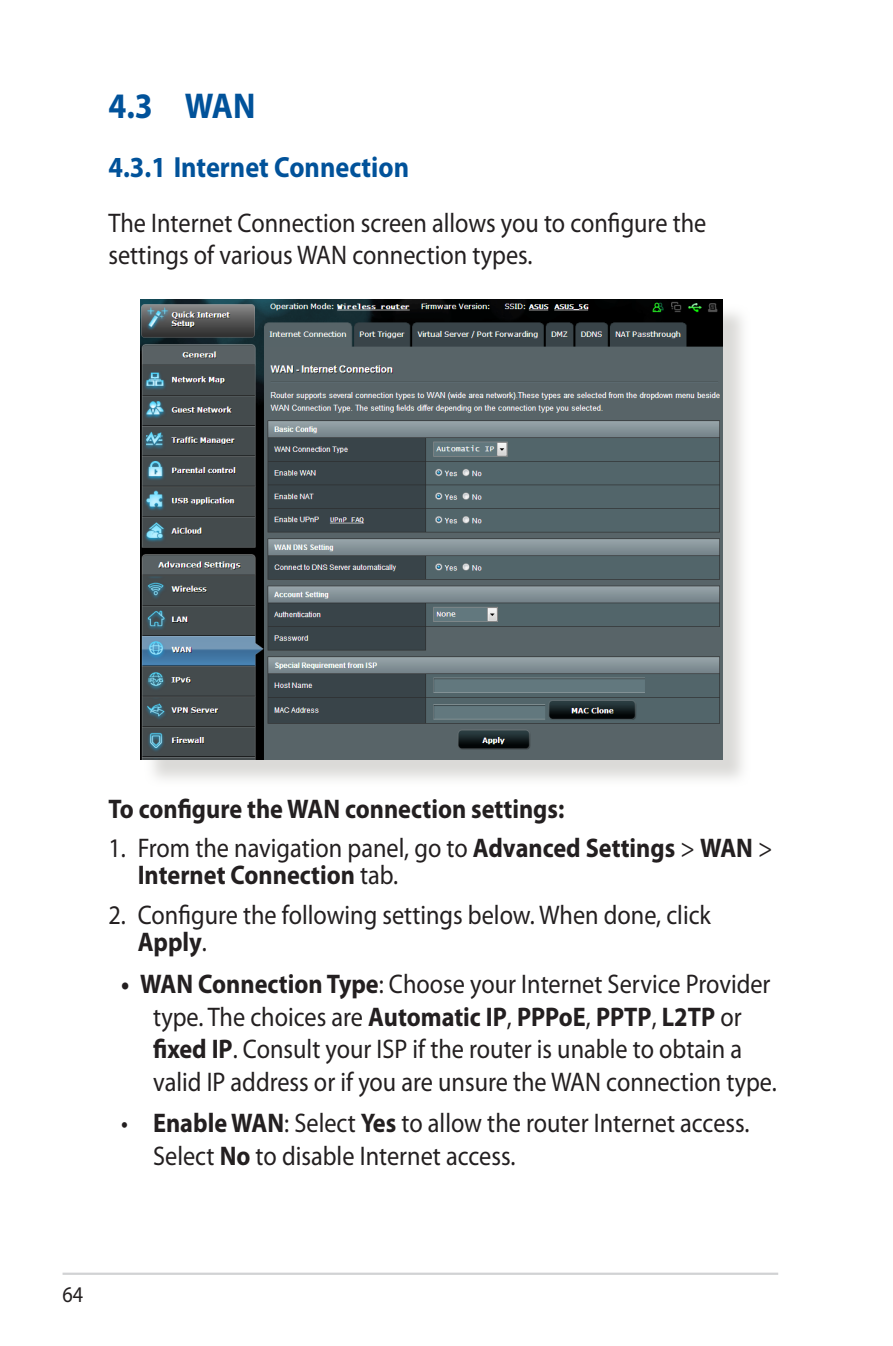
<style>
.page{position:relative;width:893px;height:1346px;background:#fff}
.page>*{position:absolute;margin:0;border:0;box-sizing:border-box;transform-origin:0 0}
.WL_Header_1{font:700 36px "Myriad Pro";color:#01529a;scale:.9 1}
.WL_Header_2{font:700 29.25px "Myriad Pro";color:#01529a;scale:.9 1}
.WL_Body_Text{font:27px/32.4px "Myriad Pro";color:#231f20;scale:.9 1}
.WL_Body_Text_-_List{font:700 27px/27px "Myriad Pro";color:#231f20;scale:.9 1}
.WL_Body_Text_-_List-2{font:27px/27px "Myriad Pro";color:#231f20;scale:.9 1}
.t1{font:22.5px "Myriad";color:#231f20;scale:.9 1}
.s1{font-weight:400}
.s2{font-weight:700}
</style>
<div class="page">
<hr style="left:63px;top:1272px;width:715px;height:3px;background:#d1d2d4">
<div style="left:144px;top:303px;width:606px;height:485px;background:#cfcecb;opacity:.75"></div>
<img style="left:140px;top:300px;width:583px;height:460px">
<p class="WL_Header_1" style="left:108px;top:86px;width:165px">4.3 WAN</p>
<p class="WL_Header_2" style="left:108px;top:151px;width:336px">4.3.1 Internet Connection</p>
<p class="WL_Body_Text" style="left:108px;top:207px;width:666px">The Internet Connection screen allows you to configure the settings of various WAN connection types.</p>
<p class="WL_Body_Text_-_List" style="left:108px;top:795px;width:508px">To configure the WAN connection settings:</p>
<p class="WL_Body_Text_-_List" style="left:138px;top:835px;width:707px;text-indent:-29px"><span class="s1">1. From the navigation panel, go to</span> Advanced Settings <span class="s1">&gt;</span> WAN <span class="s1">&gt;<br></span>Internet Connection <span class="s1">tab.</span></p>
<p class="WL_Body_Text_-_List-2" style="left:138px;top:902px;width:638px;text-indent:-29px">2. Configure the following settings below. When done, click<br><span class="s2">Apply</span>.</p>
<p class="WL_Body_Text" style="left:153px;top:968px;width:695px;text-indent:-32px"><span class="s2">• WAN Connection Type</span>: Choose your Internet Service Provider type. The choices are <span class="s2">Automatic IP</span>, <span class="s2">PPPoE</span>, <span class="s2">PPTP</span>, <span class="s2">L2TP</span> or <span class="s2">fixed IP</span>. Consult your ISP if the router is unable to obtain a valid IP address or if you are unsure the WAN connection type.</p>
<p class="WL_Body_Text" style="left:153px;top:1108px;width:664px;text-indent:-32px">• <span class="s2">Enable WAN</span>: Select <span class="s2">Yes</span> to allow the router Internet access.<br>Select <span class="s2">No</span> to disable Internet access.</p>
<p class="t1" style="left:63px;top:1283px;width:25px">64</p>
</div>
